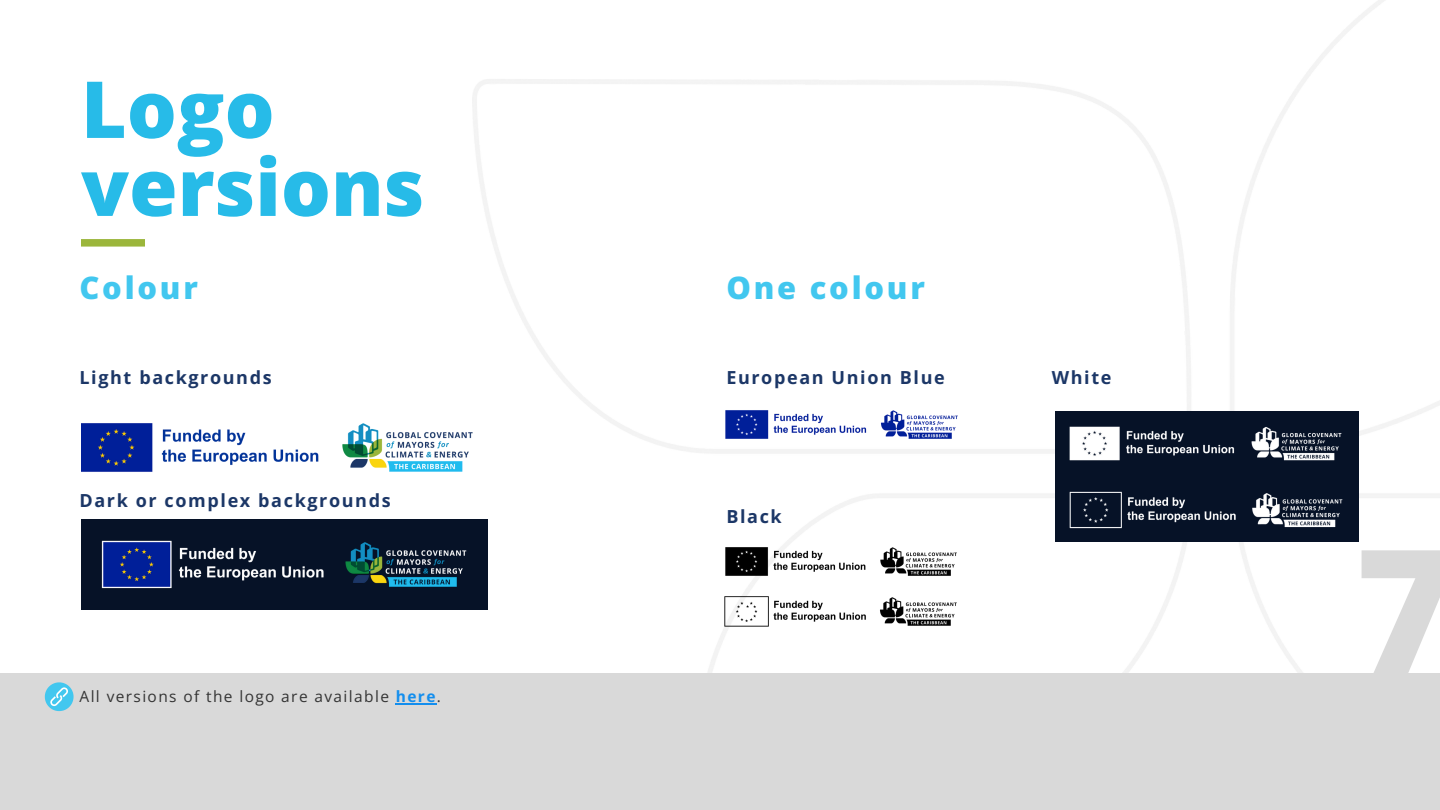
<style>
.page{position:relative;width:1440px;height:810px;background:#fff}
.page>*{position:absolute;margin:0;border:0;box-sizing:border-box;transform-origin:0 0}
.t1{font:800 174.3px "Open Sans";color:#d9d9d9}
.t2{font:800 78.7px/78px "Open Sans";color:#27bbe8}
.t3{font:800 30.9px "Open Sans";letter-spacing:.09em;color:#42c7ef}
.t4{font:700 18px "Open Sans";letter-spacing:.09em;color:#1c3767}
.t5{font:15.5px "Open Sans";letter-spacing:.09em;color:#343434}
.s1{font-weight:700;color:#138eee}
</style>
<div class="page">
<img style="left:472px;top:0;width:968px;height:673px">
<div style="left:0;top:673px;width:1440px;height:137px;background:#d9d9d9"></div>
<div style="left:81px;top:239px;width:64px;height:8px;background:#9bb63b"></div>
<div style="left:81px;top:519px;width:406px;height:91px;background:#061227"></div>
<img style="left:81px;top:399px;width:415px;height:96px">
<img style="left:101px;top:520px;width:387px;height:89px">
<img style="left:1055px;top:476px;width:304px;height:67px">
<img style="left:1055px;top:411px;width:302px;height:66px">
<img style="left:712px;top:396px;width:259px;height:57px">
<img style="left:712px;top:533px;width:258px;height:51px">
<img style="left:711px;top:584px;width:259px;height:56px">
<svg style="left:44px;top:682px;width:30px;height:30px"></svg>
<hr style="left:396px;top:704px;width:41px;height:1px;background:#138eee">
<h2 class="t2" style="left:81px;top:68px;width:345px">Logo versions</h2>
<h3 class="t3" style="left:80px;top:266px;width:120px">Colour</h3>
<h3 class="t3" style="left:726px;top:266px;width:200px">One colour</h3>
<p class="t4" style="left:80px;top:364px;width:194px">Light backgrounds</p>
<p class="t4" style="left:726px;top:364px;width:220px">European Union Blue</p>
<p class="t4" style="left:1052px;top:364px;width:61px">White</p>
<p class="t4" style="left:80px;top:488px;width:313px">Dark or complex backgrounds</p>
<p class="t5" style="left:80px;top:685px;width:363px">All versions of the logo are available <span class="s1">here</span>.</p>
<p class="t4" style="left:726px;top:504px;width:57px">Black</p>
<h1 class="t1" style="left:1355px;top:489px;width:103px">7</h1>
</div>
